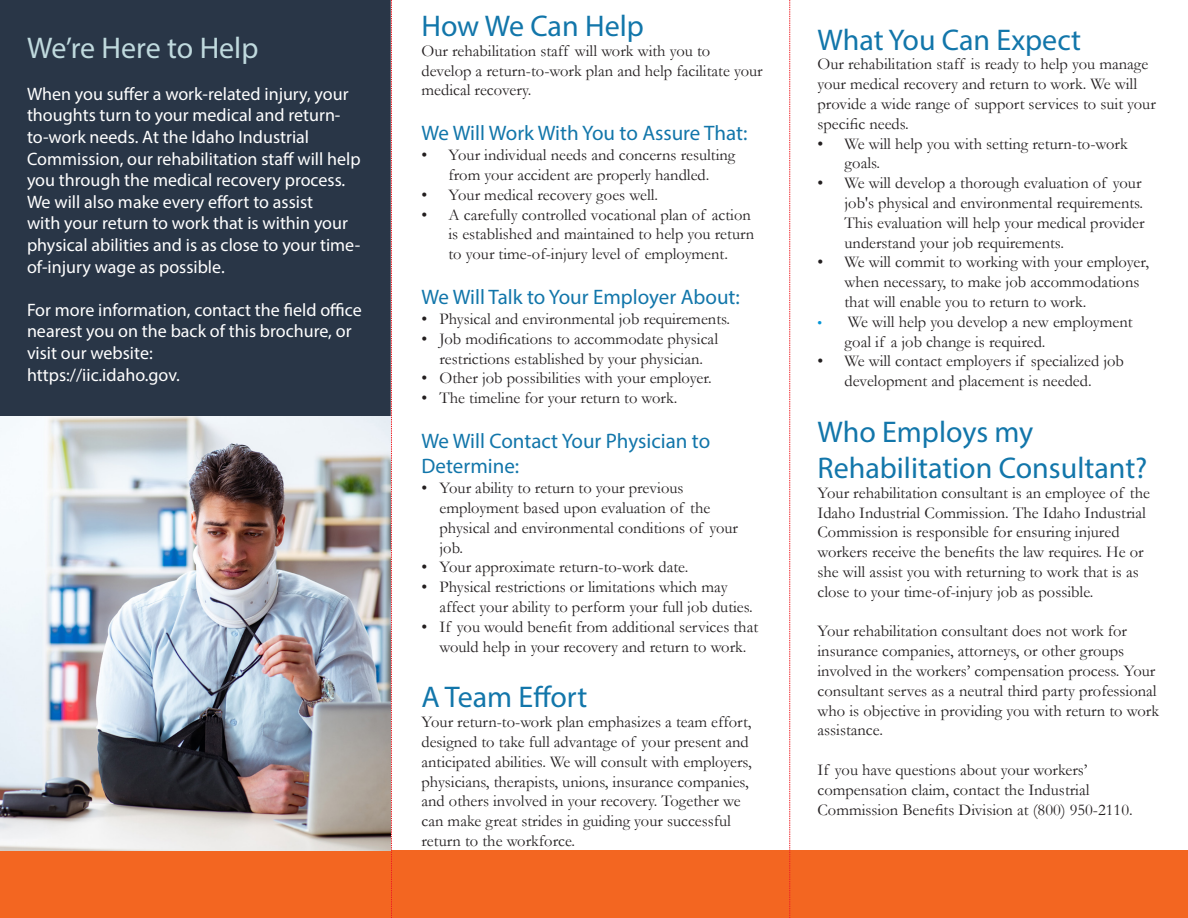
<style>
.page{position:relative;width:1188px;height:918px;background:#fff}
.page>*{position:absolute;margin:0;border:0;box-sizing:border-box;transform-origin:0 0}
.t1{font:30px/36px "Myriad Pro";color:#1276aa}
.t2{font:30px "Myriad Pro";color:#c0dade}
.t3{font:21px/25.2px "Myriad Pro";color:#1276aa}
.t4{font:18px/21.6px "Myriad Pro";color:#fff}
.t5{font:16.5px/19.8px "Garamond";color:#231f20}
.s1{font-family:"Myriad Pro";color:#0696d7}
</style>
<div class="page">
<div style="left:0;top:0;width:391px;height:850px;background:#293647"></div>
<div style="left:0;top:850px;width:1188px;height:68px;background:#f36621"></div>
<img style="left:0;top:416px;width:390px;height:434px">
<svg style="left:391px;top:0;width:1px;height:918px"></svg>
<svg style="left:789px;top:0;width:1px;height:918px"></svg>
<p class="t2" style="left:27px;top:30px;width:233px">We’re Here to Help</p>
<p class="t4" style="left:27px;top:83px;width:335px">When you suffer a work-related injury, your thoughts turn to your medical and return&shy;to-work needs. At the Idaho Industrial Commission, our rehabilitation staff will help you through the medical recovery process.<br>We will also make every effort to assist<br>with your return to work that is within your physical abilities and is as close to your time&shy;of-injury wage as possible.</p>
<p class="t4" style="left:27px;top:299px;width:336px">For more information, contact the field office nearest you on the back of this brochure, or visit our website:</p>
<p class="t4" style="left:27px;top:363px;width:155px">https://iic.idaho.gov.</p>
<p class="t1" style="left:422px;top:7px;width:224px">How We Can Help</p>
<p class="t5" style="left:422px;top:40px;width:343px">Our rehabilitation staff will work with you to develop a return-to-work plan and help facilitate your medical recovery.</p>
<p class="t3" style="left:422px;top:120px;width:327px">We Will Work With You to Assure That:</p>
<p class="t5" style="left:422px;top:145px;width:315px;text-align:center">• Your individual needs and concerns resulting from your accident are properly handled.</p>
<p class="t5" style="left:422px;top:184px;width:238px">• Your medical recovery goes well.</p>
<p class="t5" style="left:448px;top:204px;width:307px;text-indent:-27px">• A carefully controlled vocational plan of action is established and maintained to help you return to your time-of-injury level of employment.</p>
<p class="t3" style="left:422px;top:284px;width:320px">We Will Talk to Your Employer About:</p>
<p class="t5" style="left:422px;top:308px;width:310px">• Physical and environmental job requirements.</p>
<p class="t5" style="left:422px;top:328px;width:298px;text-align:center">• Job modifications to accommodate physical restrictions established by your physician.</p>
<p class="t5" style="left:422px;top:368px;width:292px">• Other job possibilities with your employer.</p>
<p class="t5" style="left:422px;top:388px;width:257px">• The timeline for your return to work.</p>
<p class="t3" style="left:422px;top:428px;width:290px">We Will Contact Your Physician to<br>Determine:</p>
<p class="t5" style="left:440px;top:478px;width:300px;text-indent:-18px">• Your ability to return to your previous employment based upon evaluation of the physical and environmental conditions of your job.</p>
<p class="t5" style="left:422px;top:557px;width:268px">• Your approximate return-to-work date.</p>
<p class="t5" style="left:440px;top:577px;width:315px;text-indent:-18px">• Physical restrictions or limitations which may affect your ability to perform your full job duties.</p>
<p class="t5" style="left:422px;top:616px;width:338px;text-align:center">• If you would benefit from additional services that would help in your recovery and return to work.</p>
<p class="t1" style="left:422px;top:679px;width:167px">A Team Effort</p>
<p class="t5" style="left:422px;top:712px;width:332px">Your return-to-work plan emphasizes a team effort, designed to take full advantage of your present and anticipated abilities. We will consult with employers, physicians, therapists, unions, insurance companies, and others involved in your recovery. Together we can make great strides in guiding your successful return to the workforce.</p>
<p class="t1" style="left:818px;top:21px;width:265px">What You Can Expect</p>
<p class="t5" style="left:818px;top:54px;width:340px">Our rehabilitation staff is ready to help you manage your medical recovery and return to work. We will provide a wide range of support services to suit your specific needs.</p>
<p class="t5" style="left:844px;top:133px;width:285px;text-indent:-27px">• We will help you with setting return-to-work goals.</p>
<p class="t5" style="left:844px;top:173px;width:302px;text-indent:-27px">• We will develop a thorough evaluation of your job's physical and environmental requirements.<br>This evaluation will help your medical provider understand your job requirements.</p>
<p class="t5" style="left:844px;top:252px;width:306px;text-indent:-27px">• We will commit to working with your employer, when necessary, to make job accommodations that will enable you to return to work.</p>
<p class="t5" style="left:844px;top:311px;width:290px;text-indent:-27px"><span class="s1">•</span> We will help you develop a new employment goal if a job change is required.</p>
<p class="t5" style="left:818px;top:351px;width:308px;text-align:center">• We will contact employers if specialized job development and placement is needed.</p>
<p class="t1" style="left:818px;top:413px;width:331px">Who Employs my<br>Rehabilitation Consultant?</p>
<p class="t5" style="left:818px;top:482px;width:334px">Your rehabilitation consultant is an employee of the Idaho Industrial Commission. The Idaho Industrial Commission is responsible for ensuring injured workers receive the benefits the law requires. He or she will assist you with returning to work that is as close to your time-of-injury job as possible.</p>
<p class="t5" style="left:818px;top:621px;width:343px">Your rehabilitation consultant does not work for insurance companies, attorneys, or other groups involved in the workers’ compensation process. Your consultant serves as a neutral third party professional who is objective in providing you with return to work assistance.</p>
<p class="t5" style="left:818px;top:759px;width:317px">If you have questions about your workers’ compensation claim, contact the Industrial<br>Commission Benefits Division at (800) 950-2110.</p>
</div>
